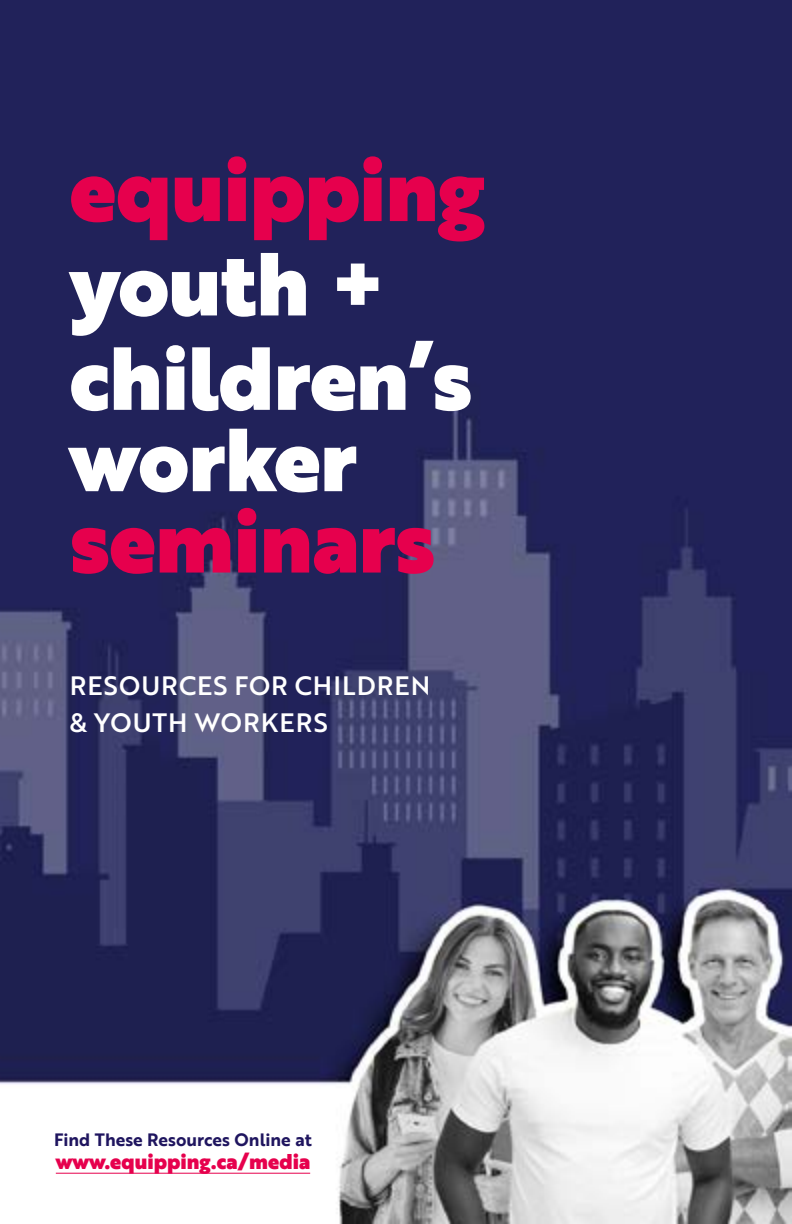
<style>
.page{position:relative;width:792px;height:1224px;background:#fff}
.page>*{position:absolute;margin:0;border:0;box-sizing:border-box;transform-origin:0 0}
.t1{font:86.8px/94.4px "Brother 1816 Black";letter-spacing:-.005em;color:#fff}
.t2{font:86.8px "Brother 1816 Black";letter-spacing:-.005em;color:#e6004d}
.t3{font:25.8px/36.6px "Brother 1816 Medium";letter-spacing:.04em;color:#fff}
.t4{font:20.8px "Brother 1816 Black";color:#e6004d}
.t5{font:17.4px "Brother 1816 Bold";color:#1f155f}
</style>
<div class="page">
<img style="left:0;top:0;width:792px;height:1224px">
<hr style="left:56px;top:1173px;width:254px;height:1px;background:#e6004d">
<h1 class="t2" style="left:70px;top:123px;width:416px">equipping</h1>
<h1 class="t1" style="left:70px;top:234px;width:404px">youth + children’s</h1>
<h1 class="t1" style="left:70px;top:410px;width:289px">worker</h1>
<h1 class="t2" style="left:70px;top:474px;width:367px">seminars</h1>
<p class="t3" style="left:70px;top:667px;width:362px">RESOURCES FOR CHILDREN &amp; YOUTH WORKERS</p>
<p class="t5" style="left:54px;top:1126px;width:259px">Find These Resources Online at</p>
<p class="t4" style="left:56px;top:1145px;width:256px">www.equipping.ca/media</p>
</div>
